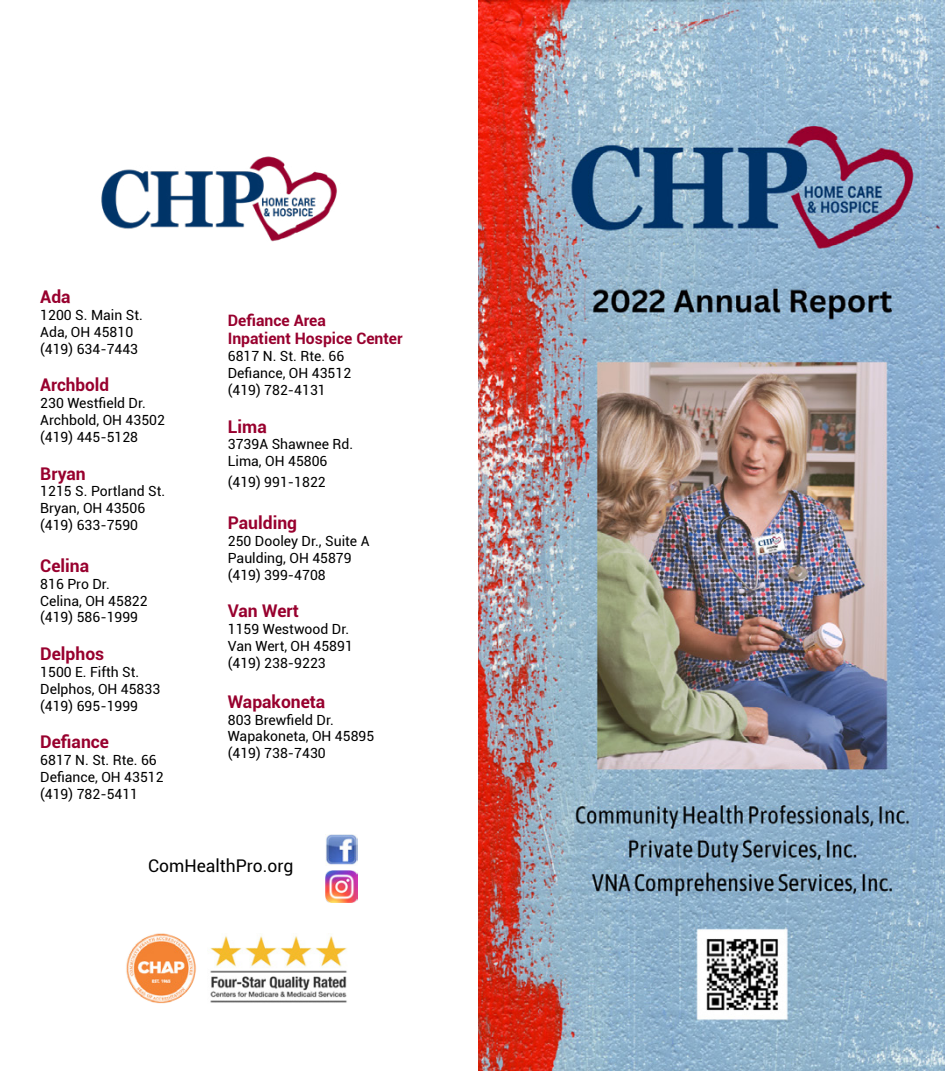
<style>
.page{position:relative;width:945px;height:1071px;background:#fff}
.page>*{position:absolute;margin:0;border:0;box-sizing:border-box;transform-origin:0 0}
.t1{font:700 17.5px "Roboto";color:#98002e}
.t2{font:17.5px "Roboto";color:#000}
.t3{font:700 15.75px/18.9px "Roboto";color:#98002e}
.t4{font:14px/16.8px "Roboto";color:#000}
</style>
<div class="page">
<img style="left:101px;top:156px;width:236px;height:86px">
<img style="left:479px;top:0;width:466px;height:1071px">
<img style="left:210px;top:936px;width:137px;height:67px">
<img style="left:125px;top:933px;width:71px;height:71px;border-radius:35px">
<img style="left:326px;top:834px;width:31px;height:31px">
<img style="left:326px;top:871px;width:31px;height:31px">
<p class="t1" style="left:40px;top:285px;width:32px">Ada</p>
<p class="t4" style="left:40px;top:306px;width:104px">1200 S. Main St.<br>Ada, OH 45810 (419) 634-7443</p>
<p class="t1" style="left:40px;top:373px;width:70px">Archbold</p>
<p class="t4" style="left:40px;top:394px;width:126px">230 Westfield Dr.<br>Archbold, OH 43502 (419) 445-5128</p>
<p class="t1" style="left:40px;top:461px;width:47px">Bryan</p>
<p class="t4" style="left:40px;top:482px;width:126px">1215 S. Portland St.<br>Bryan, OH 43506 (419) 633-7590</p>
<p class="t1" style="left:40px;top:553px;width:50px">Celina</p>
<p class="t4" style="left:40px;top:575px;width:109px">816 Pro Dr.<br>Celina, OH 45822 (419) 586-1999</p>
<p class="t1" style="left:40px;top:642px;width:66px">Delphos</p>
<p class="t4" style="left:40px;top:663px;width:122px">1500 E. Fifth St.<br>Delphos, OH 45833 (419) 695-1999</p>
<p class="t1" style="left:40px;top:730px;width:70px">Defiance</p>
<p class="t4" style="left:40px;top:751px;width:125px">6817 N. St. Rte. 66<br>Defiance, OH 43512 (419) 782-5411</p>
<p class="t3" style="left:228px;top:310px;width:176px">Defiance Area<br>Inpatient Hospice Center</p>
<p class="t4" style="left:228px;top:347px;width:125px">6817 N. St. Rte. 66<br>Defiance, OH 43512 (419) 782-4131</p>
<p class="t1" style="left:228px;top:414px;width:40px">Lima</p>
<p class="t4" style="left:228px;top:436px;width:127px">3739A Shawnee Rd.<br>Lima, OH 45806</p>
<p class="t4" style="left:228px;top:473px;width:99px">(419) 991-1822</p>
<p class="t1" style="left:228px;top:511px;width:71px">Paulding</p>
<p class="t4" style="left:228px;top:532px;width:143px">250 Dooley Dr., Suite A<br>Paulding, OH 45879 (419) 399-4708</p>
<p class="t1" style="left:228px;top:599px;width:73px">Van Wert</p>
<p class="t4" style="left:228px;top:620px;width:127px">1159 Westwood Dr.<br>Van Wert, OH 45891 (419) 238-9223</p>
<p class="t1" style="left:228px;top:689px;width:99px">Wapakoneta</p>
<p class="t4" style="left:228px;top:711px;width:148px">803 Brewfield Dr.<br>Wapakoneta, OH 45895 (419) 738-7430</p>
<p class="t2" style="left:148px;top:854px;width:147px">ComHealthPro.org</p>
</div>
